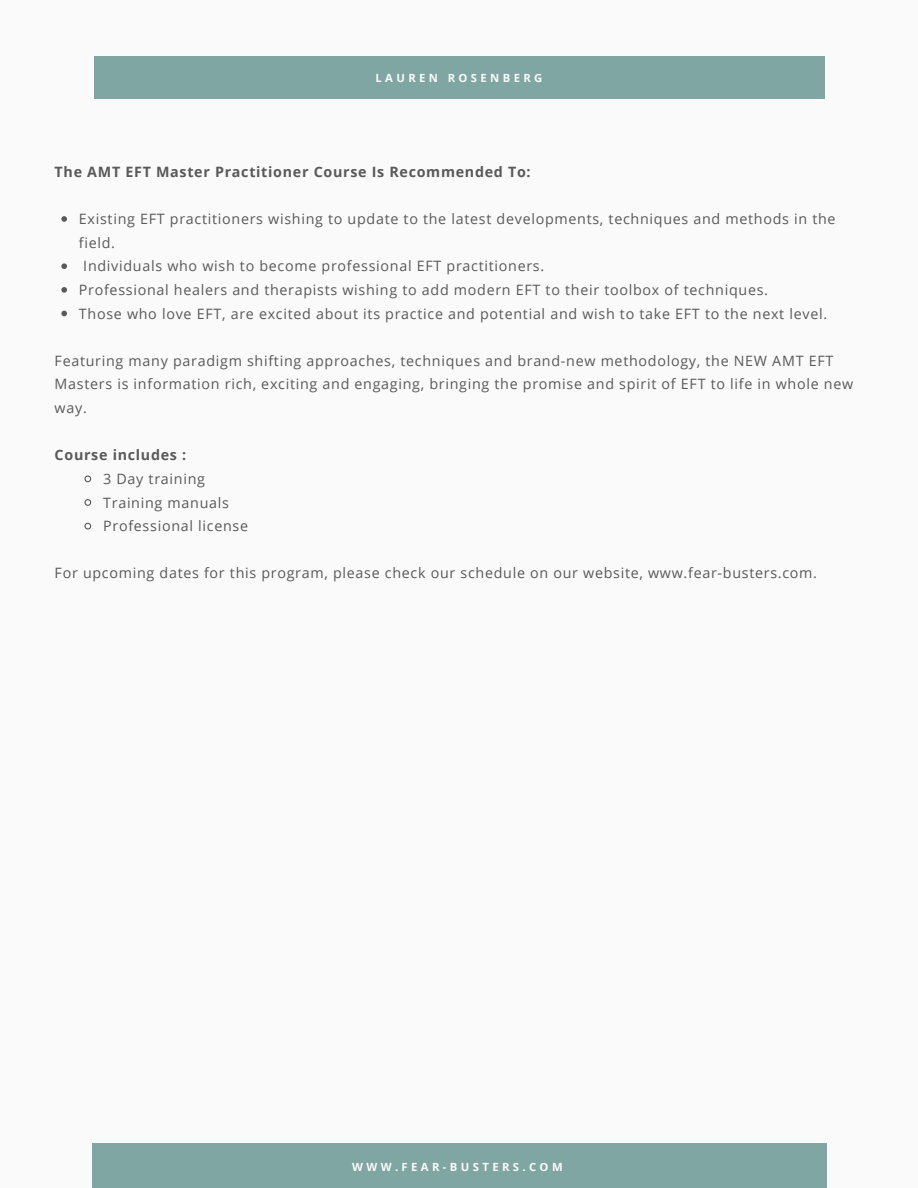
<style>
.page{position:relative;width:918px;height:1188px;background:#fafafa}
.page>*{position:absolute;margin:0;border:0;box-sizing:border-box;transform-origin:0 0}
.t1{font:14.25px/23.7px "Open Sans";letter-spacing:.05em;color:#595959}
.t2{font:700 14.25px "Open Sans";letter-spacing:.05em;color:#595959}
.t3{font:700 11.25px "Open Sans";letter-spacing:.3em;color:#fafafa}
</style>
<div class="page">
<div style="left:94px;top:56px;width:730px;height:43px;background:#80a6a3"></div>
<div style="left:92px;top:1143px;width:734px;height:45px;background:#80a6a3"></div>
<svg style="left:61px;top:216px;width:6px;height:6px"></svg>
<svg style="left:61px;top:263px;width:6px;height:6px"></svg>
<svg style="left:61px;top:287px;width:6px;height:6px"></svg>
<svg style="left:61px;top:311px;width:6px;height:5px"></svg>
<svg style="left:84px;top:475px;width:8px;height:8px"></svg>
<svg style="left:84px;top:499px;width:8px;height:7px"></svg>
<svg style="left:84px;top:522px;width:8px;height:8px"></svg>
<p class="t3" style="left:376px;top:70px;width:168px">LAUREN ROSENBERG</p>
<p class="t2" style="left:55px;top:162px;width:478px">The AMT EFT Master Practitioner Course Is Recommended To:</p>
<p class="t1" style="left:79px;top:207px;width:758px">Existing EFT practitioners wishing to update to the latest developments, techniques and methods in the field.</p>
<p class="t1" style="left:83px;top:254px;width:462px">Individuals who wish to become professional EFT practitioners.</p>
<p class="t1" style="left:79px;top:278px;width:691px">Professional healers and therapists wishing to add modern EFT to their toolbox of techniques.</p>
<p class="t1" style="left:79px;top:301px;width:750px">Those who love EFT, are excited about its practice and potential and wish to take EFT to the next level.</p>
<p class="t1" style="left:55px;top:348px;width:800px">Featuring many paradigm shifting approaches, techniques and brand-new methodology, the NEW AMT EFT<br>Masters is information rich, exciting and engaging, bringing the promise and spirit of EFT to life in whole new way.</p>
<p class="t2" style="left:55px;top:445px;width:133px">Course includes :</p>
<p class="t1" style="left:103px;top:467px;width:103px">3 Day training</p>
<p class="t1" style="left:103px;top:490px;width:127px">Training manuals</p>
<p class="t1" style="left:103px;top:514px;width:146px">Professional license</p>
<p class="t1" style="left:55px;top:561px;width:764px">For upcoming dates for this program, please check our schedule on our website, www.fear-busters.com.</p>
<p class="t3" style="left:352px;top:1159px;width:212px">WWW.FEAR-BUSTERS.COM</p>
</div>
